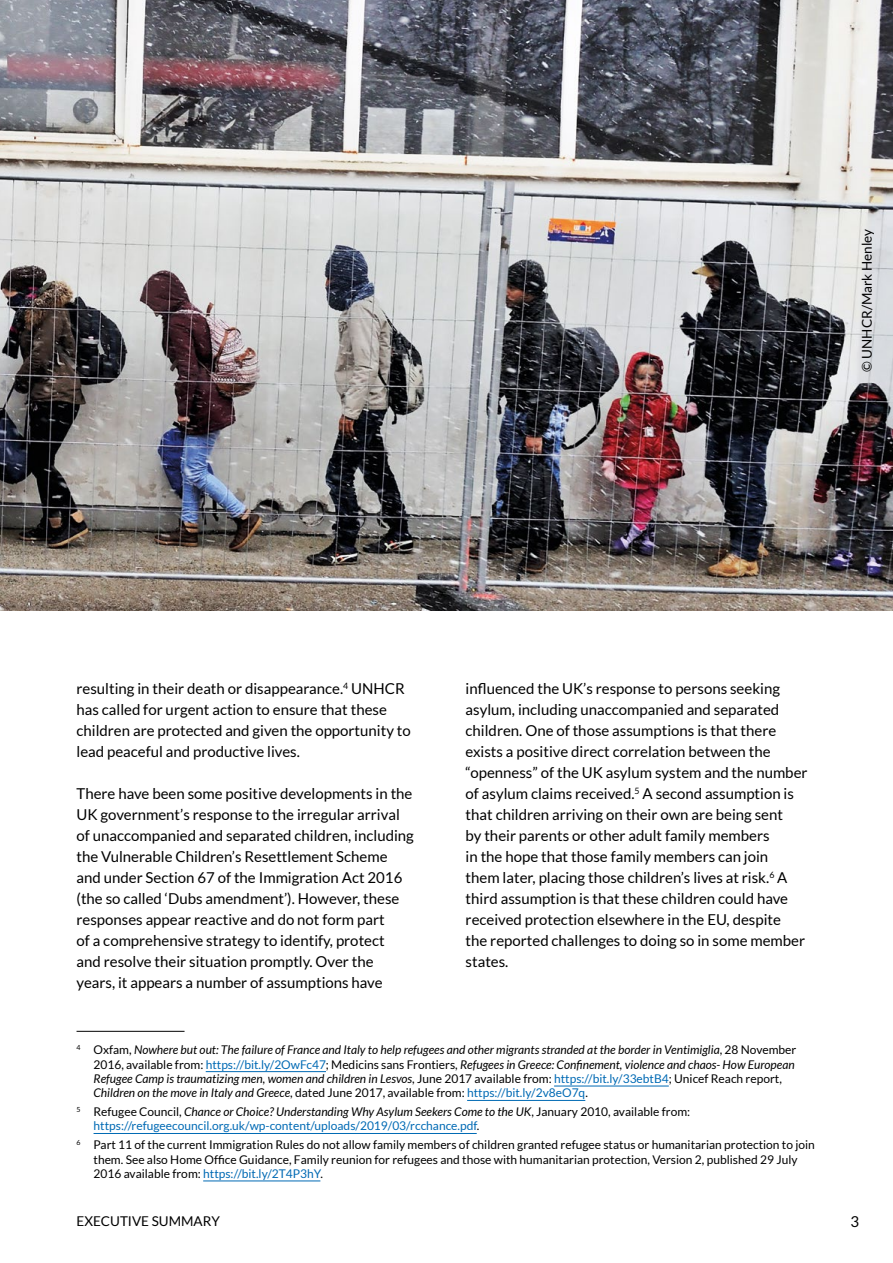
<style>
.page{position:relative;width:893px;height:1263px;background:#fff}
.page>*{position:absolute;margin:0;border:0;box-sizing:border-box;transform-origin:0 0}
.t1{font:15px/21px "Lato";color:#000}
.t2{font:13.5px "Lato";color:#000}
.t3{font:italic 12px/14.4px "Lato";color:#000}
.t4{font:12px/14.4px "Lato";color:#000}
.t5{font:12px/14.4px "Lato";color:#006ab4}
.s1{font-style:normal}
.s2{font-style:normal;color:#006ab4}
.s3{color:#000}
.s4{font-style:italic;color:#000}
.s5{color:#006ab4}
</style>
<div class="page">
<img style="left:0;top:0;width:893px;height:610px">
<hr style="left:77px;top:1031px;width:108px;height:1px;background:#000">
<hr style="left:206px;top:1071px;width:120px;height:1px;background:#006ab4">
<hr style="left:554px;top:1086px;width:115px;height:1px;background:#006ab4">
<hr style="left:467px;top:1100px;width:118px;height:1px;background:#006ab4">
<hr style="left:94px;top:1133px;width:383px;height:1px;background:#006ab4">
<hr style="left:203px;top:1180px;width:117px;height:1px;background:#006ab4">
<p class="t2" style="left:859px;top:372px;width:145px;rotate:-90deg">© UNHCR/Mark Henley</p>
<p class="t1" style="left:77px;top:678px;width:336px">resulting in their death or disappearance.<sup>4</sup> UNHCR has called for urgent action to ensure that these children are protected and given the opportunity to lead peaceful and productive lives.</p>
<p class="t1" style="left:77px;top:783px;width:339px">There have been some positive developments in the UK government’s response to the irregular arrival of unaccompanied and separated children, including the Vulnerable Children’s Resettlement Scheme and under Section 67 of the Immigration Act 2016 (the so called ‘Dubs amendment’). However, these responses appear reactive and do not form part<br>of a comprehensive strategy to identify, protect<br>and resolve their situation promptly. Over the years, it appears a number of assumptions have</p>
<p class="t1" style="left:466px;top:678px;width:343px">influenced the UK’s response to persons seeking asylum, including unaccompanied and separated children. One of those assumptions is that there exists a positive direct correlation between the “openness” of the UK asylum system and the number of asylum claims received.<sup>5</sup> A second assumption is that children arriving on their own are being sent<br>by their parents or other adult family members<br>in the hope that those family members can join<br>them later, placing those children’s lives at risk.<sup>6</sup> A third assumption is that these children could have received protection elsewhere in the EU, despite<br>the reported challenges to doing so in some member states.</p>
<p class="t3" style="left:94px;top:1043px;width:704px;text-indent:-17px"><sup>4</sup> <span class="s1">Oxfam,</span> Nowhere but out: The failure of France and Italy to help refugees and other migrants stranded at the border in Ventimiglia<span class="s1">, 28 November 2016, available from:</span> <span class="s2">https://bit.ly/2OwFc47</span><span class="s1">; Medicins sans Frontiers,</span> Refugees in Greece: Confinement, violence and chaos- How European Refugee Camp is traumatizing men, women and children in Lesvos<span class="s1">, June 2017 available from:</span> <span class="s2">https://bit.ly/33ebtB4</span><span class="s1">; Unicef Reach report, </span>Children on the move in Italy and Greece<span class="s1">, dated June 2017, available from:</span> <span class="s2">https://bit.ly/2v8eO7q</span><span class="s1">.</span></p>
<p class="t5" style="left:94px;top:1104px;width:598px;text-indent:-17px"><sup>5</sup> <span class="s3">Refugee Council,</span> <span class="s4">Chance or Choice? Understanding Why Asylum Seekers Come to the UK</span><span class="s3">, January 2010, available from: </span>https://refugeecouncil.org.uk/wp-content/uploads/2019/03/rcchance.pdf<span class="s3">.</span></p>
<p class="t4" style="left:94px;top:1137px;width:723px;text-indent:-17px"><sup>6</sup> Part 11 of the current Immigration Rules do not allow family members of children granted refugee status or humanitarian protection to join them. See also Home Office Guidance, Family reunion for refugees and those with humanitarian protection, Version 2, published 29 July<br>2016 available from: <span class="s5">https://bit.ly/2T4P3hY</span>.</p>
<p class="t2" style="left:77px;top:1213px;width:145px">EXECUTIVE SUMMARY</p>
<p class="t1" style="left:850px;top:1210px;width:10px">3</p>
</div>
